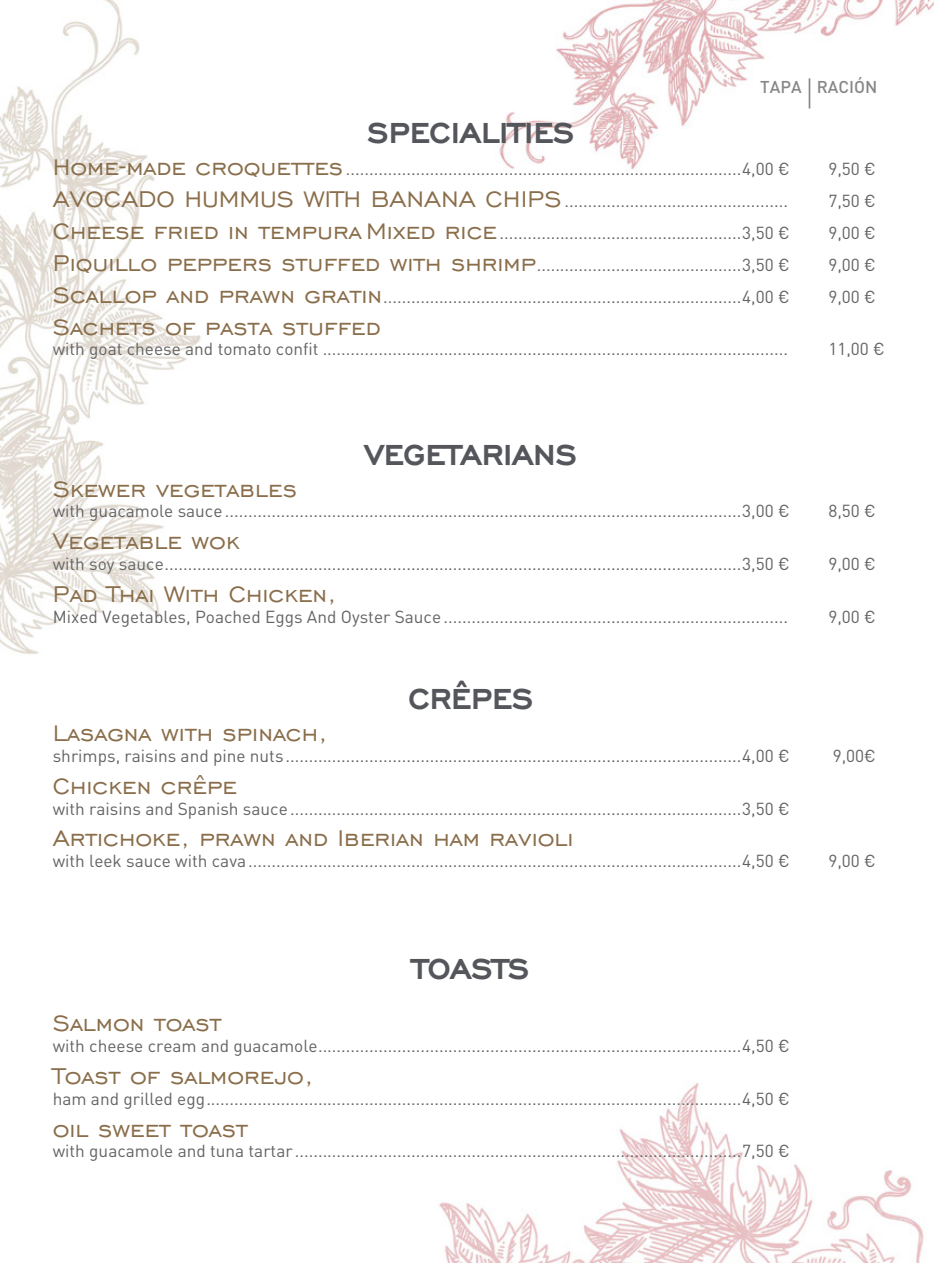
<style>
.page{position:relative;width:934px;height:1263px;background:#fff}
.page>*{position:absolute;margin:0;border:0;box-sizing:border-box;transform-origin:0 0}
.t1{font:700 37.8px "Engravers Gothic";color:#54565b}
.t2{font:28.8px "Engravers Gothic BT";color:#8a6e4b}
.t3{font:17.25px "DINOT";color:#646363}
.t4{font:500 16.95px "DINOT";color:#878787}
.s1{font-family:"Engravers Gothic BT";font-size:28.8px;color:#8a6e4b}
</style>
<div class="page">
<img style="left:0;top:0;width:933px;height:1263px">
<hr style="left:808px;top:78px;width:2px;height:31px;background:#878787">
<p class="t4" style="left:760px;top:76px;width:119px">TAPA RACIÓN</p>
<h1 class="t1" style="left:367px;top:112px;width:208px">SPECIALITIES</h1>
<p class="t3" style="left:53px;top:158px;width:738px"><span class="s1">Home-made croquettes</span>.....................................................................................4,00 €</p>
<p class="t3" style="left:828px;top:158px;width:49px">9,50 €</p>
<p class="t3" style="left:53px;top:190px;width:736px"><span class="s1">AVOCADO HUMMUS WITH BANANA CHIPS</span> ................................................</p>
<p class="t3" style="left:828px;top:190px;width:49px">7,50 €</p>
<p class="t3" style="left:53px;top:222px;width:738px"><span class="s1">Cheese fried in tempura Mixed rice</span>....................................................3,50 €</p>
<p class="t3" style="left:828px;top:222px;width:49px">9,00 €</p>
<p class="t3" style="left:53px;top:254px;width:738px"><span class="s1">Piquillo peppers stuffed with shrimp</span>............................................3,50 €</p>
<p class="t3" style="left:828px;top:254px;width:49px">9,00 €</p>
<p class="t3" style="left:53px;top:286px;width:738px"><span class="s1">Scallop and prawn gratin</span>.............................................................................4,00 €</p>
<p class="t3" style="left:828px;top:286px;width:49px">9,00 €</p>
<h2 class="t2" style="left:53px;top:311px;width:329px">Sachets of pasta stuffed</h2>
<p class="t3" style="left:53px;top:338px;width:736px">with goat cheese and tomato confit ....................................................................................................</p>
<p class="t3" style="left:828px;top:338px;width:58px">11,00 €</p>
<h1 class="t1" style="left:364px;top:434px;width:214px">VEGETARIANS</h1>
<h2 class="t2" style="left:53px;top:473px;width:246px">Skewer vegetables</h2>
<p class="t3" style="left:53px;top:500px;width:738px">with guacamole sauce ...............................................................................................................3,00 €</p>
<p class="t3" style="left:828px;top:500px;width:49px">8,50 €</p>
<h2 class="t2" style="left:53px;top:525px;width:188px">Vegetable wok</h2>
<p class="t3" style="left:53px;top:553px;width:738px">with soy sauce............................................................................................................................3,50 €</p>
<p class="t3" style="left:828px;top:553px;width:49px">9,00 €</p>
<h2 class="t2" style="left:53px;top:578px;width:285px">Pad Thai With Chicken,</h2>
<p class="t3" style="left:53px;top:605px;width:736px">Mixed Vegetables, Poached Eggs And Oyster Sauce ..........................................................................</p>
<p class="t3" style="left:828px;top:605px;width:49px">9,00 €</p>
<h1 class="t1" style="left:408px;top:679px;width:126px">CRÊPES</h1>
<h2 class="t2" style="left:53px;top:717px;width:276px">Lasagna with spinach,</h2>
<p class="t3" style="left:53px;top:745px;width:738px">shrimps, raisins and pine nuts..................................................................................................4,00 €</p>
<p class="t3" style="left:832px;top:745px;width:45px">9,00€</p>
<h2 class="t2" style="left:53px;top:770px;width:185px">Chicken crêpe</h2>
<p class="t3" style="left:53px;top:797px;width:738px">with raisins and Spanish sauce .................................................................................................3,50 €</p>
<h2 class="t2" style="left:53px;top:823px;width:522px">Artichoke, prawn and Iberian ham ravioli</h2>
<p class="t3" style="left:53px;top:850px;width:738px">with leek sauce with cava ..........................................................................................................4,50 €</p>
<p class="t3" style="left:828px;top:850px;width:49px">9,00 €</p>
<h1 class="t1" style="left:412px;top:948px;width:119px">TOASTS</h1>
<h2 class="t2" style="left:53px;top:1007px;width:170px">Salmon toast</h2>
<p class="t3" style="left:53px;top:1035px;width:738px">with cheese cream and guacamole...........................................................................................4,50 €</p>
<h2 class="t2" style="left:53px;top:1060px;width:262px">Toast of salmorejo,</h2>
<p class="t3" style="left:53px;top:1087px;width:738px">ham and grilled egg...................................................................................................................4,50 €</p>
<h2 class="t2" style="left:53px;top:1113px;width:197px">oil sweet toast</h2>
<p class="t3" style="left:53px;top:1140px;width:738px">with guacamole and tuna tartar ................................................................................................7,50 €</p>
</div>
